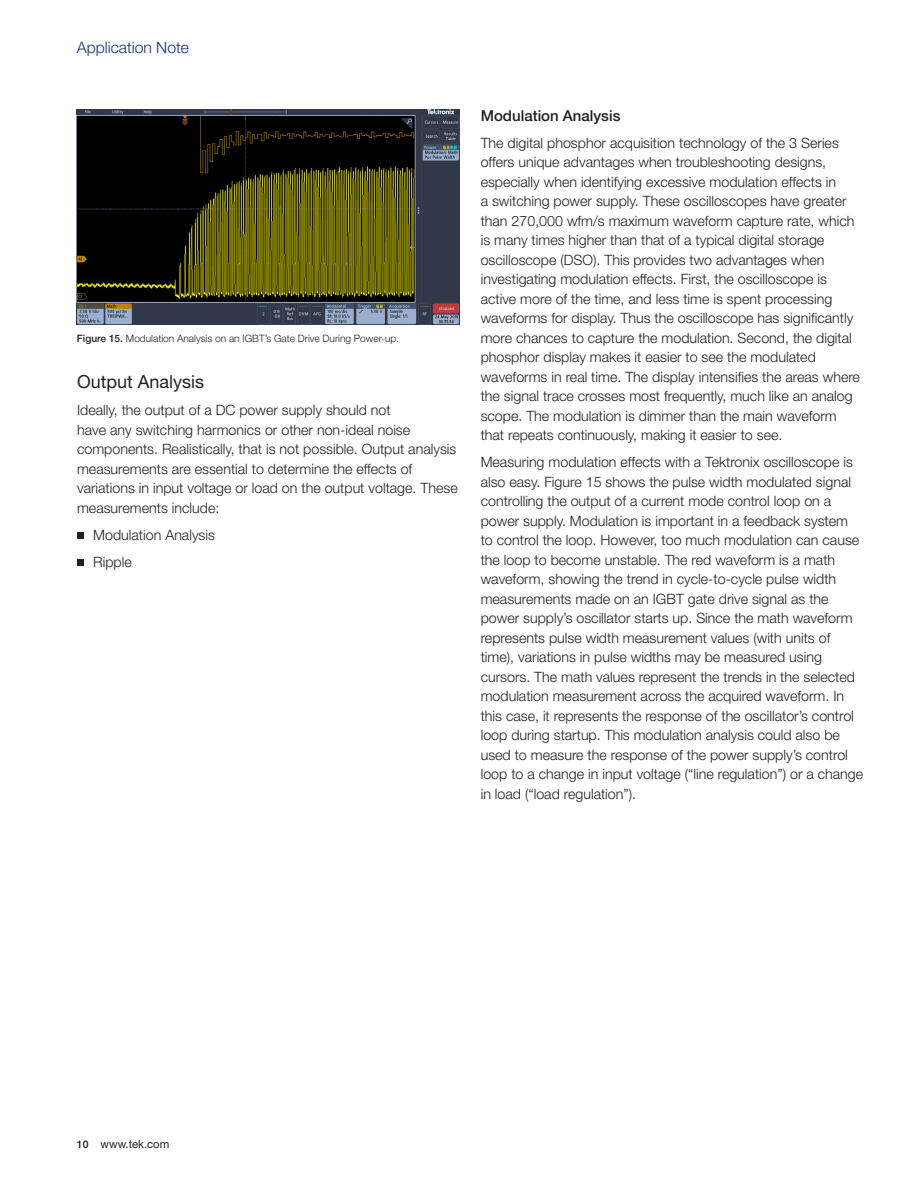
<style>
.page{position:relative;width:918px;height:1188px;background:#fff}
.page>*{position:absolute;margin:0;border:0;box-sizing:border-box;transform-origin:0 0}
.Heading_2{font:18px "Helvetica Neue";color:#231f20}
.t1{font:300 15.75px "Helvetica Neue";color:#183181}
.Heading_3{font:500 15px "Helvetica Neue";color:#231f20}
.Body_-_regular{font:300 14.25px/19.5px "Helvetica Neue";color:#231f20}
.Body_-_bulleted_list{font:300 14.25px "Helvetica Neue";color:#231f20}
.t2{font:11.25px "Helvetica Neue";color:#231f20}
.t3{font:300 10.2px "Helvetica Neue";color:#231f20}
.s1{font-weight:500}
.s2{font-weight:500;font-size:10.5px}
</style>
<div class="page">
<img style="left:77px;top:109px;width:383px;height:216px">
<div style="left:77px;top:532px;width:7px;height:6px;background:#231f20"></div>
<div style="left:77px;top:559px;width:7px;height:6px;background:#231f20"></div>
<p class="t1" style="left:77px;top:37px;width:114px">Application Note</p>
<p class="t3" style="left:77px;top:332px;width:324px"><span class="s1">Figure 15.</span> Modulation Analysis on an IGBT’s Gate Drive During Power-up.</p>
<p class="Heading_2" style="left:77px;top:371px;width:129px">Output Analysis</p>
<p class="Body_-_regular" style="left:77px;top:400px;width:382px">Ideally, the output of a DC power supply should not<br>have any switching harmonics or other non-ideal noise components. Realistically, that is not possible. Output analysis measurements are essential to determine the effects of variations in input voltage or load on the output voltage. These measurements include:</p>
<p class="Body_-_bulleted_list" style="left:93px;top:526px;width:123px">Modulation Analysis</p>
<p class="Body_-_bulleted_list" style="left:93px;top:553px;width:40px">Ripple</p>
<p class="Heading_3" style="left:481px;top:107px;width:141px">Modulation Analysis</p>
<p class="Body_-_regular" style="left:481px;top:133px;width:381px">The digital phosphor acquisition technology of the 3 Series offers unique advantages when troubleshooting designs, especially when identifying excessive modulation effects in<br>a switching power supply. These oscilloscopes have greater than 270,000 wfm/s maximum waveform capture rate, which is many times higher than that of a typical digital storage oscilloscope (DSO). This provides two advantages when investigating modulation effects. First, the oscilloscope is active more of the time, and less time is spent processing waveforms for display. Thus the oscilloscope has significantly more chances to capture the modulation. Second, the digital phosphor display makes it easier to see the modulated waveforms in real time. The display intensifies the areas where the signal trace crosses most frequently, much like an analog scope. The modulation is dimmer than the main waveform that repeats continuously, making it easier to see.</p>
<p class="Body_-_regular" style="left:481px;top:452px;width:384px">Measuring modulation effects with a Tektronix oscilloscope is also easy. Figure 15 shows the pulse width modulated signal controlling the output of a current mode control loop on a power supply. Modulation is important in a feedback system to control the loop. However, too much modulation can cause the loop to become unstable. The red waveform is a math waveform, showing the trend in cycle-to-cycle pulse width measurements made on an IGBT gate drive signal as the power supply’s oscillator starts up. Since the math waveform represents pulse width measurement values (with units of time), variations in pulse widths may be measured using cursors. The math values represent the trends in the selected modulation measurement across the acquired waveform. In this case, it represents the response of the oscillator’s control loop during startup. This modulation analysis could also be used to measure the response of the power supply’s control loop to a change in input voltage (“line regulation”) or a change in load (“load regulation”).</p>
<p class="t2" style="left:77px;top:1138px;width:94px"><span class="s2">10</span> www.tek.com</p>
</div>
